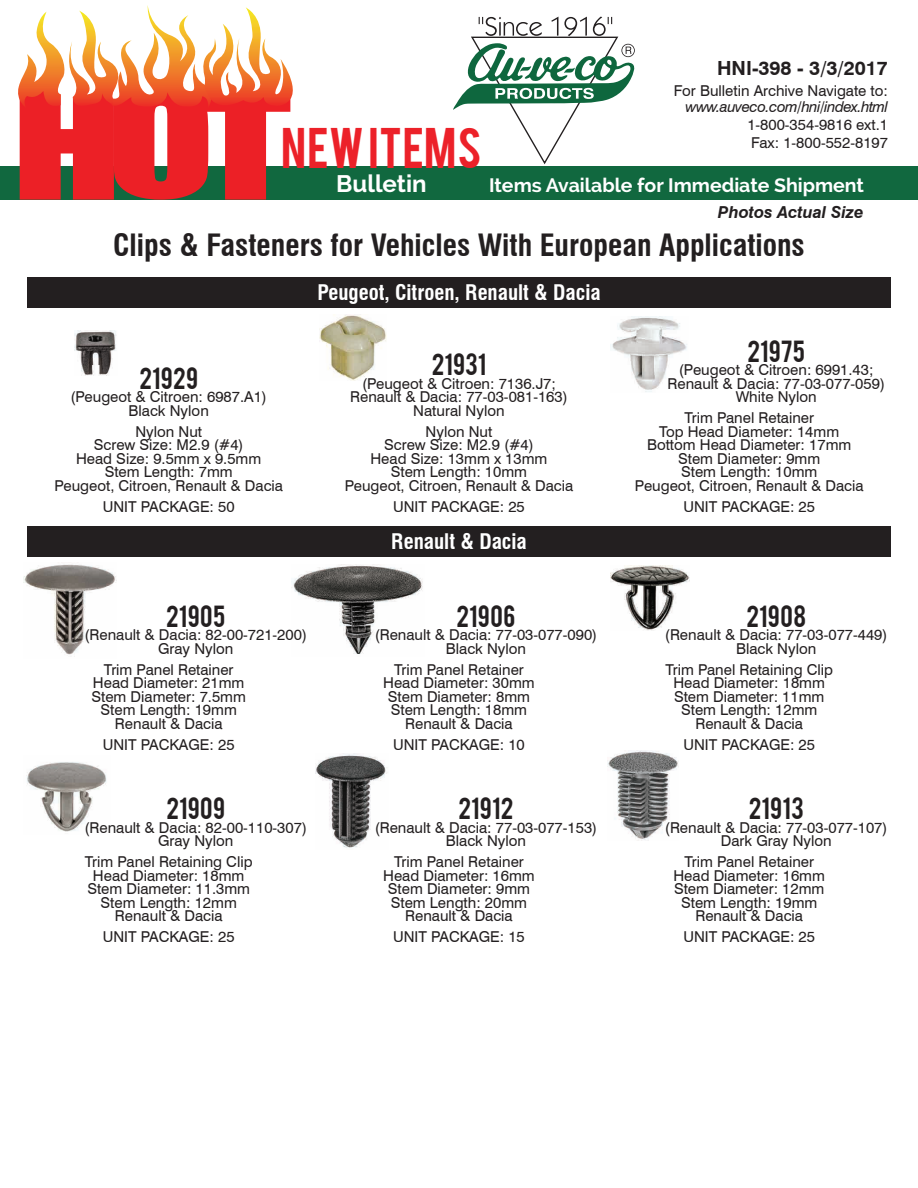
<style>
.page{position:relative;width:918px;height:1188px;background:#fff}
.page>*{position:absolute;margin:0;border:0;box-sizing:border-box;transform-origin:0 0}
.t1{font:45px "Bebas";letter-spacing:.015em;color:#ec2129}
.t2{font:700 condensed 30px "Swiss 721 BT";color:#231f20}
.t3{font:24px "Bebas";letter-spacing:.015em;color:#231f20}
.t4{font:700 24px "Raleway";color:#fff}
.t5{font:700 condensed 21px "Swiss 721 BT";color:#fff}
.t6{font:700 19.5px "Raleway";color:#fff}
.t7{font:700 19.5px "Swiss 721 BT";color:#231f20}
.t8{font:italic 700 16.5px "Swiss 721 BT";color:#231f20}
.t9{font:15px/13.5px "Swiss 721 BT";color:#231f20;text-align:center}
.t10{font:italic 15px "Swiss 721 BT";letter-spacing:-.03em;color:#231f20}
</style>
<div class="page">
<div style="left:0;top:166px;width:918px;height:34px;background:#11683f"></div>
<svg style="left:453px;top:16px;width:182px;height:149px"></svg>
<svg style="left:18px;top:5px;width:275px;height:195px"></svg>
<div style="left:27px;top:277px;width:864px;height:31px;background:#231f20"></div>
<div style="left:27px;top:526px;width:864px;height:30px;background:#231f20"></div>
<img style="left:607px;top:751px;width:71px;height:90px">
<img style="left:611px;top:566px;width:79px;height:65px">
<img style="left:292px;top:564px;width:131px;height:90px">
<img style="left:316px;top:754px;width:71px;height:94px">
<img style="left:26px;top:762px;width:81px;height:70px">
<img style="left:23px;top:564px;width:94px;height:93px">
<img style="left:610px;top:316px;width:77px;height:76px">
<img style="left:319px;top:314px;width:67px;height:66px">
<img style="left:74px;top:331px;width:42px;height:45px">
<h1 class="t1" style="left:281px;top:115px;width:202px">NEW ITEMS</h1>
<h3 class="t4" style="left:336px;top:170px;width:92px">Bulletin</h3>
<h3 class="t7" style="left:717px;top:57px;width:172px">HNI-398 - 3/3/2017</h3>
<p class="t9" style="left:674px;top:83px;width:216px">For Bulletin Archive Navigate to:</p>
<p class="t10" style="left:685px;top:98px;width:204px">www.auveco.com/hni/index.html</p>
<p class="t9" style="left:747px;top:116px;width:142px;line-height:18px;text-align:left">1-800-354-9816 ext.1<br>Fax: 1-800-552-8197</p>
<h3 class="t6" style="left:489px;top:174px;width:376px">Items Available for Immediate Shipment</h3>
<p class="t8" style="left:718px;top:203px;width:147px">Photos Actual Size</p>
<h2 class="t2" style="left:113px;top:228px;width:693px">Clips &amp; Fasteners for Vehicles With European Applications</h2>
<h3 class="t3" style="left:139px;top:360px;width:60px">21929</h3>
<p class="t9" style="left:70px;top:390px;width:198px">(Peugeot &amp; Citroen: 6987.A1)<br>Black Nylon</p>
<p class="t9" style="left:54px;top:424px;width:230px">Nylon Nut<br>Screw Size: M2.9 (#4)<br>Head Size: 9.5mm x 9.5mm<br>Stem Length: 7mm<br>Peugeot, Citroen, Renault &amp; Dacia</p>
<p class="t9" style="left:103px;top:499px;width:133px">UNIT PACKAGE: 50</p>
<h3 class="t5" style="left:317px;top:280px;width:285px">Peugeot, Citroen, Renault &amp; Dacia</h3>
<h3 class="t3" style="left:432px;top:347px;width:56px">21931</h3>
<p class="t9" style="left:350px;top:376px;width:219px">(Peugeot &amp; Citroen: 7136.J7;<br>Renault &amp; Dacia: 77-03-081-163)<br>Natural Nylon</p>
<p class="t9" style="left:345px;top:424px;width:230px">Nylon Nut<br>Screw Size: M2.9 (#4)<br>Head Size: 13mm x 13mm<br>Stem Length: 10mm<br>Peugeot, Citroen, Renault &amp; Dacia</p>
<p class="t9" style="left:393px;top:499px;width:133px">UNIT PACKAGE: 25</p>
<h3 class="t5" style="left:391px;top:529px;width:137px">Renault &amp; Dacia</h3>
<h3 class="t3" style="left:166px;top:599px;width:61px">21905</h3>
<p class="t9" style="left:84px;top:628px;width:224px">(Renault &amp; Dacia: 82-00-721-200)<br>Gray Nylon</p>
<p class="t9" style="left:91px;top:663px;width:156px">Trim Panel Retainer<br>Head Diameter: 21mm<br>Stem Diameter: 7.5mm<br>Stem Length: 19mm<br>Renault &amp; Dacia</p>
<p class="t9" style="left:103px;top:738px;width:133px">UNIT PACKAGE: 25</p>
<h3 class="t3" style="left:166px;top:791px;width:60px">21909</h3>
<p class="t9" style="left:84px;top:821px;width:224px">(Renault &amp; Dacia: 82-00-110-307)<br>Gray Nylon</p>
<p class="t9" style="left:85px;top:855px;width:169px">Trim Panel Retaining Clip<br>Head Diameter: 18mm<br>Stem Diameter: 11.3mm<br>Stem Length: 12mm<br>Renault &amp; Dacia</p>
<p class="t9" style="left:103px;top:930px;width:133px">UNIT PACKAGE: 25</p>
<h3 class="t3" style="left:457px;top:599px;width:60px">21906</h3>
<p class="t9" style="left:375px;top:628px;width:224px">(Renault &amp; Dacia: 77-03-077-090)<br>Black Nylon</p>
<p class="t9" style="left:383px;top:663px;width:153px">Trim Panel Retainer<br>Head Diameter: 30mm<br>Stem Diameter: 8mm<br>Stem Length: 18mm<br>Renault &amp; Dacia</p>
<p class="t9" style="left:393px;top:738px;width:133px">UNIT PACKAGE: 10</p>
<h3 class="t3" style="left:458px;top:791px;width:57px">21912</h3>
<p class="t9" style="left:375px;top:821px;width:224px">(Renault &amp; Dacia: 77-03-077-153)<br>Black Nylon</p>
<p class="t9" style="left:383px;top:855px;width:153px">Trim Panel Retainer<br>Head Diameter: 16mm<br>Stem Diameter: 9mm<br>Stem Length: 20mm<br>Renault &amp; Dacia</p>
<p class="t9" style="left:393px;top:930px;width:133px">UNIT PACKAGE: 15</p>
<h3 class="t3" style="left:748px;top:333px;width:59px">21975</h3>
<p class="t9" style="left:668px;top:363px;width:219px">(Peugeot &amp; Citroen: 6991.43;<br>Renault &amp; Dacia: 77-03-077-059)<br>White Nylon</p>
<p class="t9" style="left:635px;top:411px;width:230px">Trim Panel Retainer<br>Top Head Diameter: 14mm<br>Bottom Head Diameter: 17mm<br>Stem Diameter: 9mm<br>Stem Length: 10mm<br>Peugeot, Citroen, Renault &amp; Dacia</p>
<p class="t9" style="left:683px;top:499px;width:133px">UNIT PACKAGE: 25</p>
<h3 class="t3" style="left:746px;top:599px;width:61px">21908</h3>
<p class="t9" style="left:665px;top:628px;width:224px">(Renault &amp; Dacia: 77-03-077-449)<br>Black Nylon</p>
<p class="t9" style="left:665px;top:663px;width:169px">Trim Panel Retaining Clip<br>Head Diameter: 18mm<br>Stem Diameter: 11mm<br>Stem Length: 12mm<br>Renault &amp; Dacia</p>
<p class="t9" style="left:683px;top:738px;width:133px">UNIT PACKAGE: 25</p>
<h3 class="t3" style="left:749px;top:791px;width:56px">21913</h3>
<p class="t9" style="left:665px;top:821px;width:224px">(Renault &amp; Dacia: 77-03-077-107)<br>Dark Gray Nylon</p>
<p class="t9" style="left:673px;top:855px;width:153px">Trim Panel Retainer<br>Head Diameter: 16mm<br>Stem Diameter: 12mm<br>Stem Length: 19mm<br>Renault &amp; Dacia</p>
<p class="t9" style="left:683px;top:930px;width:133px">UNIT PACKAGE: 25</p>
</div>
